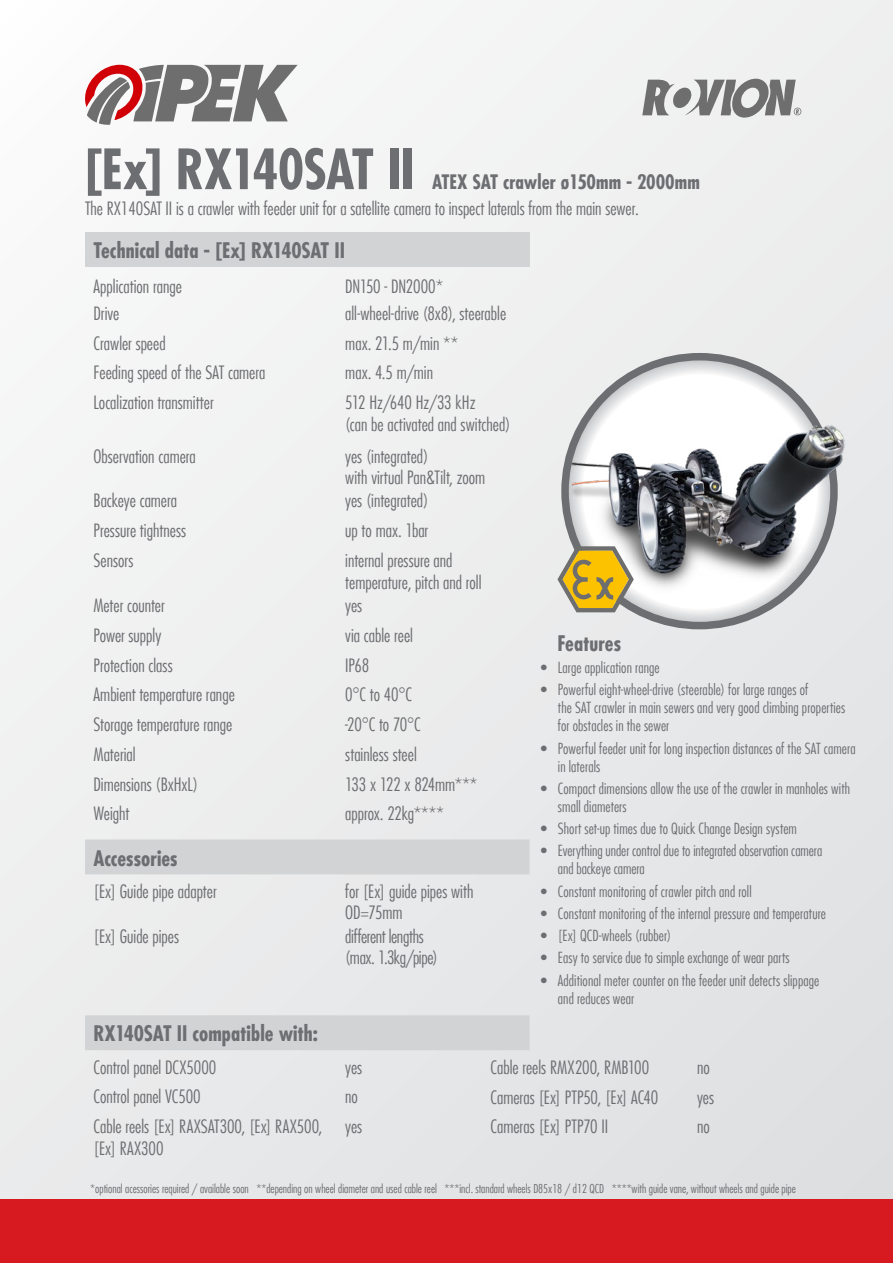
<style>
.page{position:relative;width:893px;height:1263px;background:#fff}
.page>*{position:absolute;margin:0;border:0;box-sizing:border-box;transform-origin:0 0}
.t1{font:700 condensed 54px "Futura Com";letter-spacing:-.02em;color:#6d6e71}
.t2{font:700 condensed 21px "Futura Com";letter-spacing:-.005em;color:#6d6e71}
.t3{font:700 condensed 19.5px "Futura Com";letter-spacing:-.005em;color:#6d6e71}
.t4{font:300 condensed 18px/21.6px "Futura Com";color:#6d6e71}
.t5{font:300 condensed 18px/21.6px "Futura Com";letter-spacing:-.02em;color:#6d6e71}
.t6{font:300 condensed 15px/18px "Futura Com";letter-spacing:.005em;color:#6d6e71}
.t7{font:300 condensed 12px "Futura Com";color:#6d6e71}
</style>
<div class="page">
<div style="left:0;top:0;width:893px;height:1263px;background:linear-gradient(to right,#f3f4f4,#e5e5e6)"></div>
<div style="left:0;top:1199px;width:893px;height:64px;background:#d71920"></div>
<div style="left:85px;top:232px;width:445px;height:35px;background:#d1d3d4"></div>
<div style="left:85px;top:839px;width:445px;height:35px;background:#d1d3d4"></div>
<div style="left:85px;top:1015px;width:445px;height:35px;background:#d1d3d4"></div>
<svg style="left:565px;top:357px;width:269px;height:269px"></svg>
<img style="left:555px;top:386px;width:309px;height:206px">
<svg style="left:85px;top:65px;width:213px;height:60px"></svg>
<svg style="left:642px;top:79px;width:159px;height:39px"></svg>
<svg style="left:557px;top:546px;width:77px;height:66px;background:#ccb259"></svg>
<h1 class="t1" style="left:85px;top:133px;width:331px">[Ex] RX140SAT II</h1>
<p class="t3" style="left:432px;top:169px;width:269px">ATEX SAT crawler ø150mm - 2000mm</p>
<p class="t4" style="left:85px;top:197px;width:555px">The RX140SAT II is a crawler with feeder unit for a satellite camera to inspect laterals from the main sewer.</p>
<p class="t2" style="left:94px;top:236px;width:253px">Technical data - [Ex] RX140SAT II</p>
<p class="t4" style="left:94px;top:276px;width:90px">Application range</p>
<p class="t4" style="left:345px;top:276px;width:99px">DN150 - DN2000*</p>
<p class="t4" style="left:94px;top:302px;width:27px">Drive</p>
<p class="t4" style="left:345px;top:302px;width:162px">all-wheel-drive (8x8), steerable</p>
<p class="t4" style="left:94px;top:332px;width:74px">Crawler speed</p>
<p class="t4" style="left:345px;top:332px;width:114px">max. 21.5 m/min **</p>
<p class="t4" style="left:94px;top:362px;width:173px">Feeding speed of the SAT camera</p>
<p class="t4" style="left:345px;top:362px;width:89px">max. 4.5 m/min</p>
<p class="t4" style="left:94px;top:392px;width:122px">Localization transmitter</p>
<p class="t4" style="left:345px;top:392px;width:167px">512 Hz/640 Hz/33 kHz<br>(can be activated and switched)</p>
<p class="t4" style="left:94px;top:445px;width:104px">Observation camera</p>
<p class="t4" style="left:345px;top:445px;width:141px">yes (integrated)<br>with virtual Pan&amp;Tilt, zoom</p>
<p class="t4" style="left:94px;top:490px;width:85px">Backeye camera</p>
<p class="t4" style="left:345px;top:490px;width:85px">yes (integrated)</p>
<p class="t4" style="left:94px;top:520px;width:94px">Pressure tightness</p>
<p class="t4" style="left:345px;top:520px;width:85px">up to max. 1bar</p>
<p class="t4" style="left:94px;top:549px;width:41px">Sensors</p>
<p class="t4" style="left:345px;top:549px;width:138px">internal pressure and temperature, pitch and roll</p>
<p class="t4" style="left:94px;top:594px;width:73px">Meter counter</p>
<p class="t4" style="left:345px;top:594px;width:19px">yes</p>
<p class="t4" style="left:94px;top:624px;width:69px">Power supply</p>
<p class="t4" style="left:345px;top:624px;width:69px">via cable reel</p>
<p class="t4" style="left:94px;top:654px;width:81px">Protection class</p>
<p class="t4" style="left:345px;top:654px;width:25px">IP68</p>
<p class="t4" style="left:94px;top:684px;width:143px">Ambient temperature range</p>
<p class="t4" style="left:345px;top:684px;width:68px">0°C to 40°C</p>
<p class="t4" style="left:94px;top:714px;width:140px">Storage temperature range</p>
<p class="t4" style="left:345px;top:714px;width:77px">-20°C to 70°C</p>
<p class="t4" style="left:94px;top:743px;width:44px">Material</p>
<p class="t4" style="left:345px;top:743px;width:73px">stainless steel</p>
<p class="t4" style="left:94px;top:773px;width:106px">Dimensions (BxHxL)</p>
<p class="t4" style="left:345px;top:773px;width:134px">133 x 122 x 824mm***</p>
<p class="t4" style="left:94px;top:803px;width:37px">Weight</p>
<p class="t4" style="left:345px;top:803px;width:100px">approx. 22kg****</p>
<p class="t2" style="left:94px;top:844px;width:86px">Accessories</p>
<p class="t4" style="left:94px;top:880px;width:125px">[Ex] Guide pipe adapter</p>
<p class="t4" style="left:345px;top:880px;width:130px">for [Ex] guide pipes with<br>OD=75mm</p>
<p class="t4" style="left:94px;top:925px;width:87px">[Ex] Guide pipes</p>
<p class="t5" style="left:345px;top:925px;width:94px">different lengths (max. 1.3kg/pipe)</p>
<p class="t2" style="left:557px;top:629px;width:65px">Features</p>
<p class="t6" style="left:541px;top:659px;width:120px">• Large application range</p>
<p class="t6" style="left:558px;top:681px;width:289px;text-indent:-17px">• Powerful eight-wheel-drive (steerable) for large ranges of<br>the SAT crawler in main sewers and very good climbing properties for obstacles in the sewer</p>
<p class="t6" style="left:558px;top:739px;width:299px;text-indent:-17px">• Powerful feeder unit for long inspection distances of the SAT camera in laterals</p>
<p class="t6" style="left:558px;top:779px;width:294px;text-indent:-17px">• Compact dimensions allow the use of the crawler in manholes with small diameters</p>
<p class="t6" style="left:541px;top:820px;width:258px">• Short set-up times due to Quick Change Design system</p>
<p class="t6" style="left:558px;top:842px;width:266px;text-indent:-17px">• Everything under control due to integrated observation camera and backeye camera</p>
<p class="t6" style="left:541px;top:882px;width:212px">• Constant monitoring of crawler pitch and roll</p>
<p class="t6" style="left:541px;top:904px;width:287px">• Constant monitoring of the internal pressure and temperature</p>
<p class="t6" style="left:541px;top:926px;width:132px">• [Ex] QCD-wheels (rubber)</p>
<p class="t6" style="left:541px;top:949px;width:250px">• Easy to service due to simple exchange of wear parts</p>
<p class="t6" style="left:558px;top:971px;width:263px;text-indent:-17px">• Additional meter counter on the feeder unit detects slippage and reduces wear</p>
<p class="t2" style="left:94px;top:1019px;width:226px">RX140SAT II compatible with:</p>
<p class="t4" style="left:94px;top:1056px;width:124px">Control panel DCX5000</p>
<p class="t4" style="left:345px;top:1056px;width:19px">yes</p>
<p class="t4" style="left:94px;top:1086px;width:109px">Control panel VC500</p>
<p class="t4" style="left:345px;top:1086px;width:14px">no</p>
<p class="t4" style="left:94px;top:1115px;width:230px">Cable reels [Ex] RAXSAT300, [Ex] RAX500, [Ex] RAX300</p>
<p class="t4" style="left:345px;top:1115px;width:19px">yes</p>
<p class="t4" style="left:491px;top:1056px;width:160px">Cable reels RMX200, RMB100</p>
<p class="t4" style="left:697px;top:1056px;width:14px">no</p>
<p class="t4" style="left:491px;top:1086px;width:169px">Cameras [Ex] PTP50, [Ex] AC40</p>
<p class="t4" style="left:697px;top:1086px;width:19px">yes</p>
<p class="t4" style="left:491px;top:1116px;width:119px">Cameras [Ex] PTP70 II</p>
<p class="t4" style="left:697px;top:1116px;width:14px">no</p>
<p class="t7" style="left:90px;top:1181px;width:707px">*optional acessories required / available soon **depending on wheel diameter and used cable reel ***incl. standard wheels D85x18 / d12 QCD ****with guide vane, without wheels and guide pipe</p>
</div>
